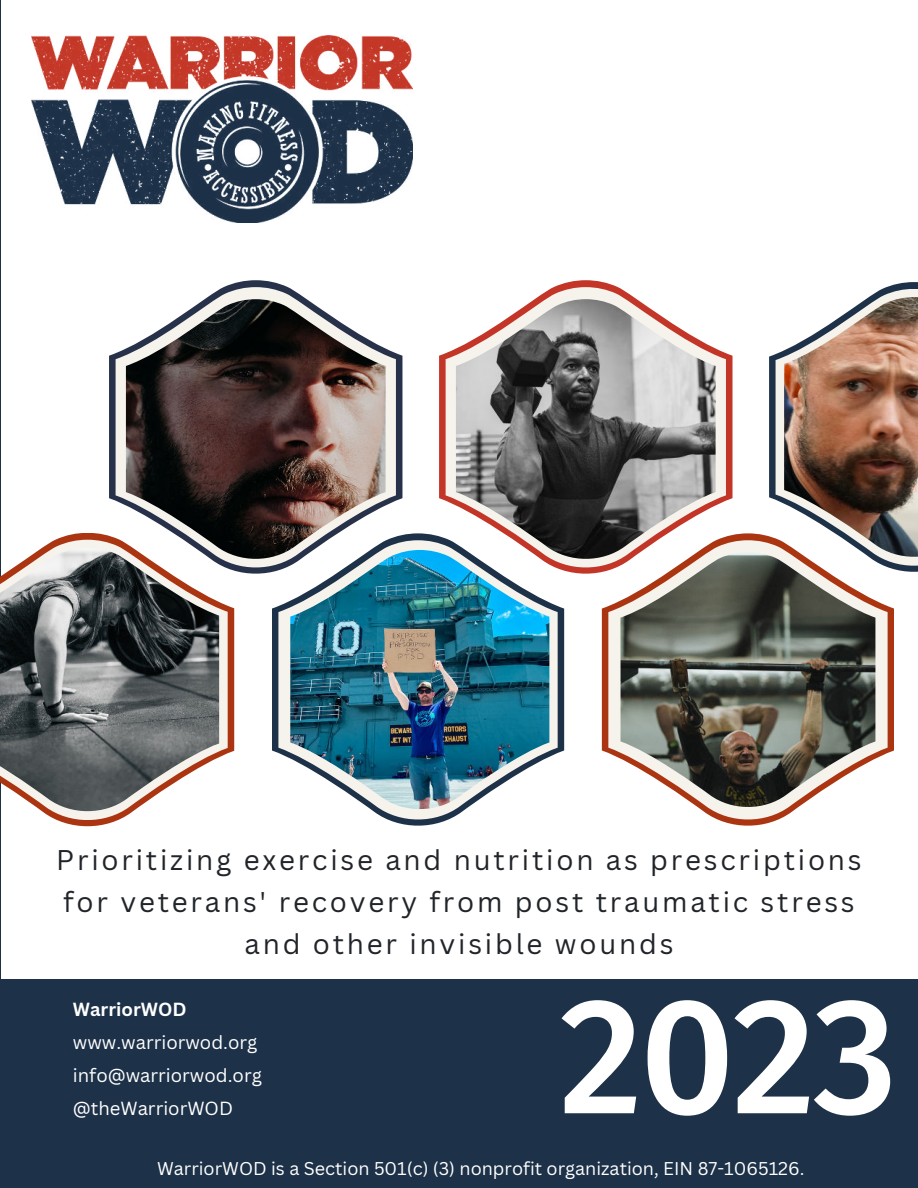
<style>
.page{position:relative;width:918px;height:1188px;background:#1d3148}
.page>*{position:absolute;margin:0;border:0;box-sizing:border-box;transform-origin:0 0}
.t1{font:500 165px "Fira Sans";color:#fff}
.t2{font:27.75px/41.5px "Canva Sans";letter-spacing:.1em;color:#212529;text-align:center}
.t3{font:18.45px/33px "Canva Sans";color:#fff}
.t4{font:700 18.45px "Canva Sans";color:#fff}
.t5{font:18px "Canva Sans";color:#fff}
</style>
<div class="page">
<div style="left:1px;top:0;width:917px;height:979px;background:#fff"></div>
<svg style="left:439px;top:280px;width:294px;height:294px"></svg>
<svg style="left:446px;top:287px;width:280px;height:280px"></svg>
<svg style="left:272px;top:533px;width:292px;height:293px"></svg>
<svg style="left:278px;top:540px;width:280px;height:280px"></svg>
<img style="left:290px;top:550px;width:259px;height:259px">
<svg style="left:602px;top:533px;width:292px;height:293px"></svg>
<svg style="left:608px;top:540px;width:280px;height:280px"></svg>
<img style="left:621px;top:552px;width:254px;height:255px">
<svg style="left:55px;top:533px;width:179px;height:293px"></svg>
<svg style="left:42px;top:540px;width:186px;height:280px"></svg>
<svg style="left:769px;top:282px;width:149px;height:290px"></svg>
<svg style="left:776px;top:289px;width:142px;height:277px"></svg>
<svg style="left:109px;top:280px;width:293px;height:294px"></svg>
<svg style="left:116px;top:287px;width:280px;height:280px"></svg>
<img style="left:126px;top:299px;width:260px;height:260px">
<img style="left:456px;top:299px;width:260px;height:260px">
<img style="left:0;top:548px;width:219px;height:263px">
<img style="left:784px;top:297px;width:134px;height:260px">
<img style="left:32px;top:36px;width:380px;height:186px">
<p class="t2" style="left:56px;top:840px;width:807px">Prioritizing exercise and nutrition as prescriptions for veterans' recovery from post traumatic stress and other invisible wounds</p>
<p class="t4" style="left:73px;top:998px;width:115px">WarriorWOD</p>
<p class="t3" style="left:73px;top:1026px;width:191px">www.warriorwod.org info@warriorwod.org @theWarriorWOD</p>
<h1 class="t1" style="left:559px;top:923px;width:340px">2023</h1>
<p class="t5" style="left:157px;top:1158px;width:649px">WarriorWOD is a Section 501(c) (3) nonprofit organization, EIN 87-1065126.</p>
</div>
